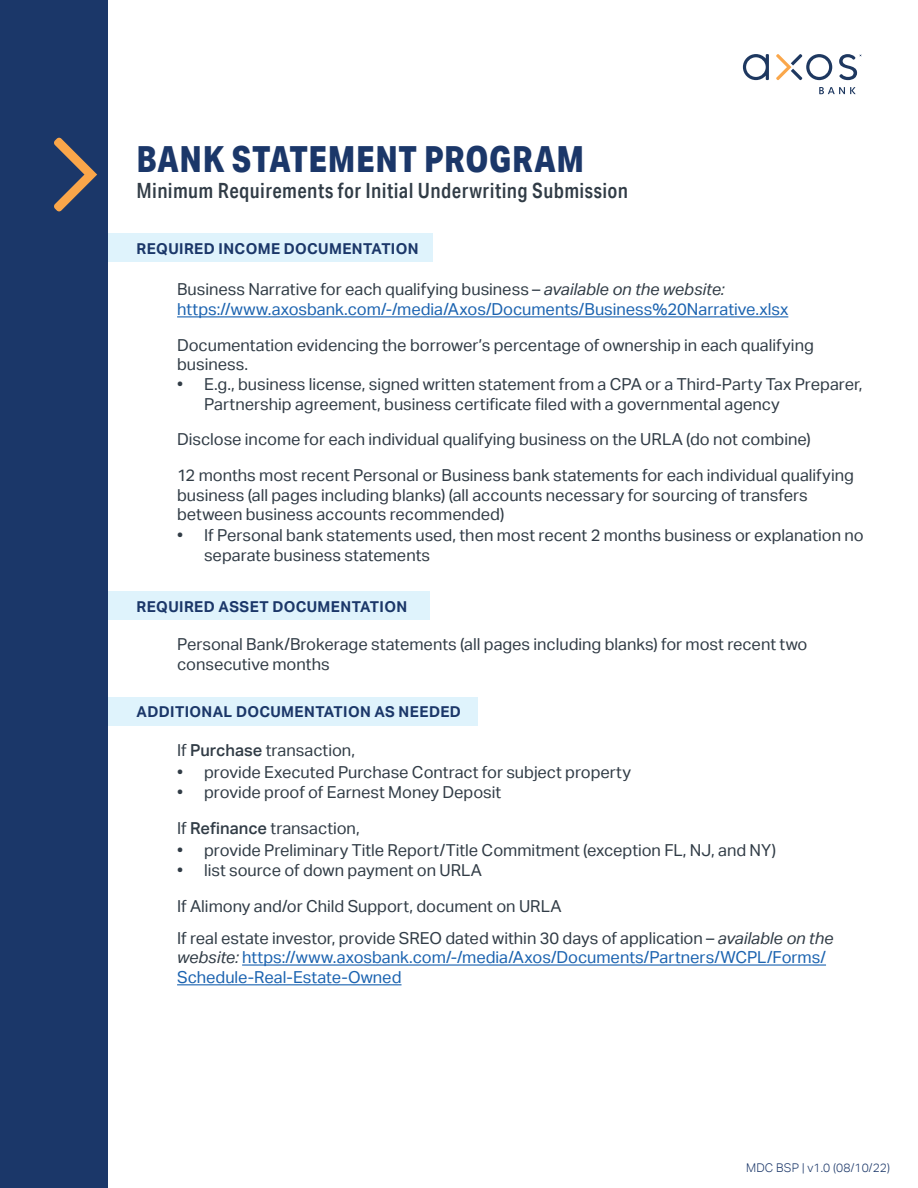
<style>
.page{position:relative;width:918px;height:1188px;background:#fff}
.page>*{position:absolute;margin:0;border:0;box-sizing:border-box;transform-origin:0 0}
.t1{font:800 36px "Aktiv Grotesk Cd";letter-spacing:.02em;color:#1b3769}
.t2{font:500 21px "Aktiv Grotesk Cd";letter-spacing:.015em;color:#313c46}
.t3{font:16.5px/19.8px "Aktiv Grotesk";color:#313c46}
.t4{font:16.5px/19.8px "Aktiv Grotesk";color:#1b63b0}
.t5{font:700 15px "Aktiv Grotesk";letter-spacing:.025em;color:#1b3769}
.t6{font:300 12px "Aktiv Grotesk";letter-spacing:.01em;color:#1b3769}
.s1{color:#313c46}
.s2{font-style:italic;color:#313c46}
.s3{font-weight:500}
</style>
<div class="page">
<div style="left:102px;top:233px;width:331px;height:29px;background:#dff3fc"></div>
<svg style="left:776px;top:54px;width:56px;height:26px"></svg>
<svg style="left:743px;top:54px;width:26px;height:26px"></svg>
<svg style="left:819px;top:87px;width:37px;height:7px"></svg>
<svg style="left:839px;top:54px;width:23px;height:26px"></svg>
<hr style="left:177px;top:316px;width:611px;height:1px;background:#1b63b0">
<hr style="left:242px;top:964px;width:584px;height:2px;background:#1b63b0">
<hr style="left:177px;top:984px;width:225px;height:1px;background:#1b63b0">
<div style="left:102px;top:592px;width:328px;height:28px;background:#dff3fc"></div>
<div style="left:102px;top:697px;width:376px;height:28px;background:#dff3fc"></div>
<div style="left:0;top:0;width:108px;height:1188px;background:#1b3769"></div>
<svg style="left:54px;top:137px;width:43px;height:75px"></svg>
<p class="t1" style="left:137px;top:137px;width:449px">BANK STATEMENT PROGRAM</p>
<p class="t2" style="left:137px;top:177px;width:493px">Minimum Requirements for Initial Underwriting Submission</p>
<p class="t5" style="left:137px;top:240px;width:283px">REQUIRED INCOME DOCUMENTATION</p>
<p class="t4" style="left:177px;top:280px;width:613px"><span class="s1">Business Narrative for each qualifying business –</span> <span class="s2">available on the website: </span>https://www.axosbank.com/-/media/Axos/Documents/Business%20Narrative.xlsx</p>
<p class="t3" style="left:177px;top:335px;width:638px">Documentation evidencing the borrower’s percentage of ownership in each qualifying business.</p>
<p class="t3" style="left:204px;top:375px;width:660px;text-indent:-27px">• E.g., business license, signed written statement from a CPA or a Third-Party Tax Preparer,<br>Partnership agreement, business certificate filed with a governmental agency</p>
<p class="t3" style="left:177px;top:430px;width:635px">Disclose income for each individual qualifying business on the URLA (do not combine)</p>
<p class="t3" style="left:177px;top:465px;width:678px">12 months most recent Personal or Business bank statements for each individual qualifying business (all pages including blanks) (all accounts necessary for sourcing of transfers between business accounts recommended)</p>
<p class="t3" style="left:204px;top:525px;width:661px;text-indent:-27px">• If Personal bank statements used, then most recent 2 months business or explanation no separate business statements</p>
<p class="t5" style="left:137px;top:598px;width:272px">REQUIRED ASSET DOCUMENTATION</p>
<p class="t3" style="left:177px;top:635px;width:632px">Personal Bank/Brokerage statements (all pages including blanks) for most recent two consecutive months</p>
<p class="t5" style="left:137px;top:703px;width:326px">ADDITIONAL DOCUMENTATION AS NEEDED</p>
<p class="t3" style="left:177px;top:740px;width:179px">If <span class="s3">Purchase</span> transaction,</p>
<p class="t3" style="left:177px;top:763px;width:456px">• provide Executed Purchase Contract for subject property</p>
<p class="t3" style="left:177px;top:782px;width:326px">• provide proof of Earnest Money Deposit</p>
<p class="t3" style="left:177px;top:818px;width:184px">If <span class="s3">Refinance</span> transaction,</p>
<p class="t3" style="left:177px;top:841px;width:601px">• provide Preliminary Title Report/Title Commitment (exception FL, NJ, and NY)</p>
<p class="t3" style="left:177px;top:861px;width:306px">• list source of down payment on URLA</p>
<p class="t3" style="left:177px;top:896px;width:386px">If Alimony and/or Child Support, document on URLA</p>
<p class="t4" style="left:177px;top:928px;width:658px"><span class="s1">If real estate investor, provide SREO dated within 30 days of application –</span> <span class="s2">available on the website:</span> https://www.axosbank.com/-/media/Axos/Documents/Partners/WCPL/Forms/<br>Schedule-Real-Estate-Owned</p>
<p class="t6" style="left:746px;top:1161px;width:145px">MDC BSP | v1.0 (08/10/22)</p>
</div>
